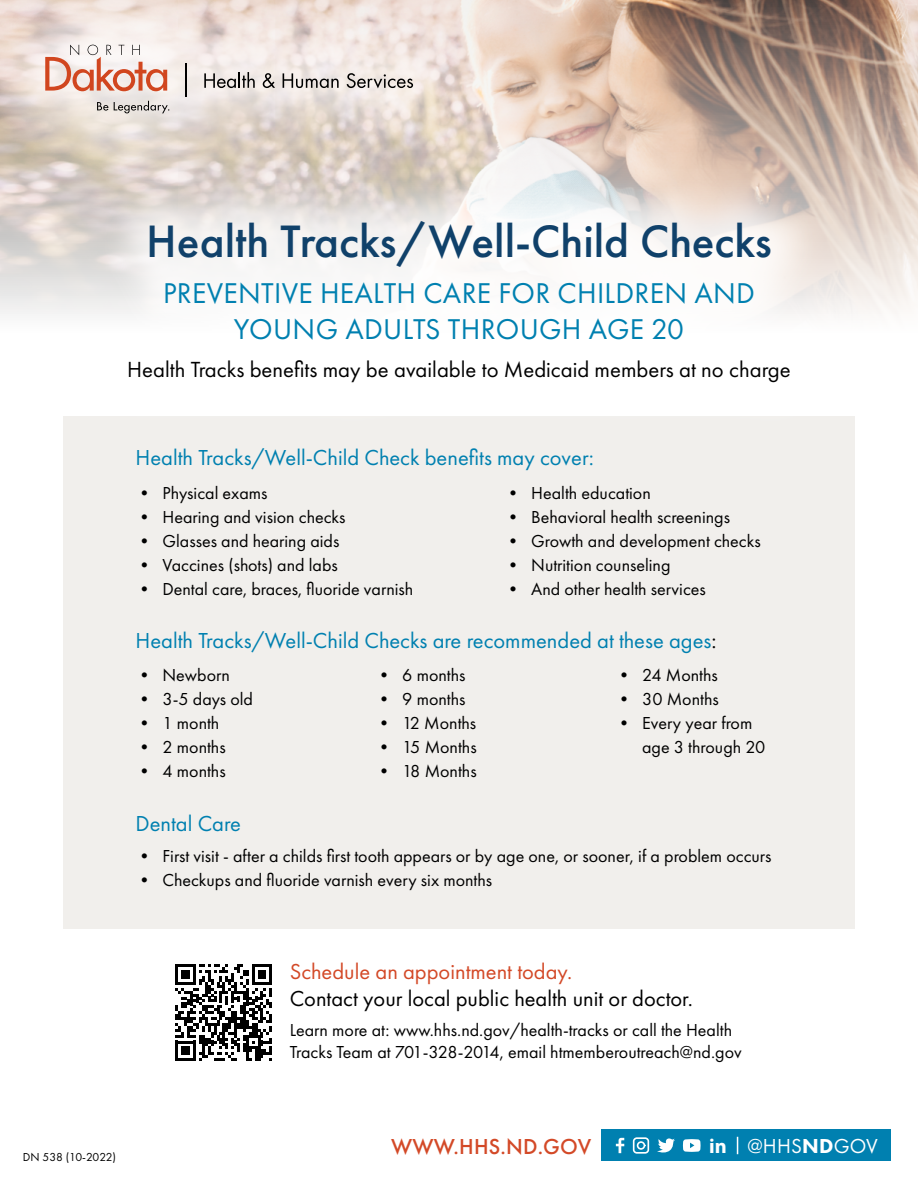
<style>
.page{position:relative;width:918px;height:1188px;background:#fff}
.page>*{position:absolute;margin:0;border:0;box-sizing:border-box;transform-origin:0 0}
.t1{font:500 47.1px "Futura PT";color:#10416a}
.t2{font:29.7px/35.5px "Futura PT";letter-spacing:.01em;color:#0080b0;text-align:center}
.t3{font:22.65px "Futura PT";color:#000}
.t4{font:22.5px "Futura PT";color:#0080b0}
.t5{font:22.5px "Futura PT";color:#000}
.t6{font:22.5px "Futura PT";color:#d34927}
.t7{font:500 22.5px "Futura PT";letter-spacing:.01em;color:#d34927}
.t8{font:21px "Futura PT";letter-spacing:.01em;color:#fff}
.t9{font:18px/24px "Futura PT";color:#000}
.t10{font:12px "Futura PT";color:#000}
.s1{color:#000}
.s2{font-family:"Myriad Pro";font-weight:700;font-size:20.55px}
.s3{font-weight:800}
</style>
<div class="page">
<div style="left:63px;top:416px;width:792px;height:513px;background:#f1efec"></div>
<svg style="left:0;top:0;width:918px;height:314px;background:#cbb6a9"></svg>
<div style="left:79px;top:171px;width:761px;height:262px;background:#fff;opacity:.75"></div>
<div style="left:0;top:0;width:488px;height:189px;background:#fff;opacity:.75"></div>
<hr style="left:185px;top:64px;width:1px;height:33px;background:#000">
<svg style="left:97px;top:102px;width:11px;height:9px"></svg>
<svg style="left:114px;top:101px;width:55px;height:12px"></svg>
<svg style="left:45px;top:45px;width:122px;height:46px"></svg>
<svg style="left:204px;top:72px;width:51px;height:16px"></svg>
<svg style="left:263px;top:73px;width:12px;height:15px"></svg>
<svg style="left:283px;top:73px;width:56px;height:15px"></svg>
<svg style="left:347px;top:73px;width:66px;height:15px"></svg>
<div style="left:602px;top:1130px;width:289px;height:31px;background:#0080b0"></div>
<svg style="left:657px;top:1138px;width:18px;height:15px"></svg>
<svg style="left:616px;top:1138px;width:8px;height:15px"></svg>
<svg style="left:633px;top:1137px;width:16px;height:17px"></svg>
<svg style="left:683px;top:1139px;width:18px;height:13px"></svg>
<svg style="left:737px;top:1137px;width:1px;height:17px"></svg>
<svg style="left:175px;top:964px;width:97px;height:97px"></svg>
<p class="t1" style="left:146px;top:213px;width:627px">Health Tracks/Well-Child Checks</p>
<p class="t2" style="left:163px;top:275px;width:593px">PREVENTIVE HEALTH CARE FOR CHILDREN AND<br>YOUNG ADULTS THROUGH AGE 20</p>
<p class="t3" style="left:127px;top:356px;width:665px">Health Tracks benefits may be available to Medicaid members at no charge</p>
<p class="t4" style="left:135px;top:444px;width:460px">Health Tracks/Well-Child Check benefits may cover:</p>
<p class="t9" style="left:135px;top:481px;width:134px">• Physical exams</p>
<p class="t9" style="left:135px;top:505px;width:212px">• Hearing and vision checks</p>
<p class="t9" style="left:135px;top:529px;width:205px">• Glasses and hearing aids</p>
<p class="t9" style="left:135px;top:553px;width:204px">• Vaccines (shots) and labs</p>
<p class="t9" style="left:135px;top:577px;width:279px">• Dental care, braces, fluoride varnish</p>
<p class="t9" style="left:504px;top:481px;width:148px">• Health education</p>
<p class="t9" style="left:504px;top:505px;width:227px">• Behavioral health screenings</p>
<p class="t9" style="left:504px;top:529px;width:258px">• Growth and development checks</p>
<p class="t9" style="left:504px;top:553px;width:168px">• Nutrition counseling</p>
<p class="t9" style="left:504px;top:577px;width:203px">• And other health services</p>
<p class="t4" style="left:135px;top:628px;width:583px">Health Tracks/Well-Child Checks are recommended at these ages<span class="s1">:</span></p>
<p class="t9" style="left:135px;top:663px;width:96px">• Newborn</p>
<p class="t9" style="left:135px;top:687px;width:119px">• 3-5 days old</p>
<p class="t9" style="left:135px;top:711px;width:85px">• 1 month</p>
<p class="t9" style="left:135px;top:735px;width:92px">• 2 months</p>
<p class="t9" style="left:135px;top:759px;width:92px">• 4 months</p>
<p class="t9" style="left:375px;top:663px;width:92px">• 6 months</p>
<p class="t9" style="left:375px;top:687px;width:92px">• 9 months</p>
<p class="t9" style="left:375px;top:711px;width:103px">• 12 Months</p>
<p class="t9" style="left:375px;top:735px;width:103px">• 15 Months</p>
<p class="t9" style="left:375px;top:759px;width:103px">• 18 Months</p>
<p class="t9" style="left:615px;top:663px;width:104px">• 24 Months</p>
<p class="t9" style="left:615px;top:687px;width:105px">• 30 Months</p>
<p class="t9" style="left:642px;top:711px;width:125px;text-indent:-27px">• Every year from age 3 through 20</p>
<p class="t4" style="left:135px;top:810px;width:107px">Dental Care</p>
<p class="t9" style="left:135px;top:844px;width:637px">• First visit - after a childs first tooth appears or by age one, or sooner, if a problem occurs</p>
<p class="t9" style="left:135px;top:868px;width:358px">• Checkups and fluoride varnish every six months</p>
<p class="t6" style="left:290px;top:958px;width:284px">Schedule an appointment today.</p>
<p class="t5" style="left:290px;top:985px;width:405px">Contact your local public health unit or doctor.</p>
<p class="t9" style="left:290px;top:1019px;width:453px;line-height:21.6px">Learn more at: www.hhs.nd.gov/health-tracks or call the Health<br>Tracks Team at 701-328-2014, email htmemberoutreach@nd.gov</p>
<p class="t10" style="left:23px;top:1150px;width:95px">DN 538 (10-2022)</p>
<p class="t7" style="left:391px;top:1133px;width:202px">WWW.HHS.ND.GOV</p>
<p class="t8" style="left:709px;top:1133px;width:170px"><span class="s2">in</span> @HHS<span class="s3">ND</span>GOV</p>
</div>
